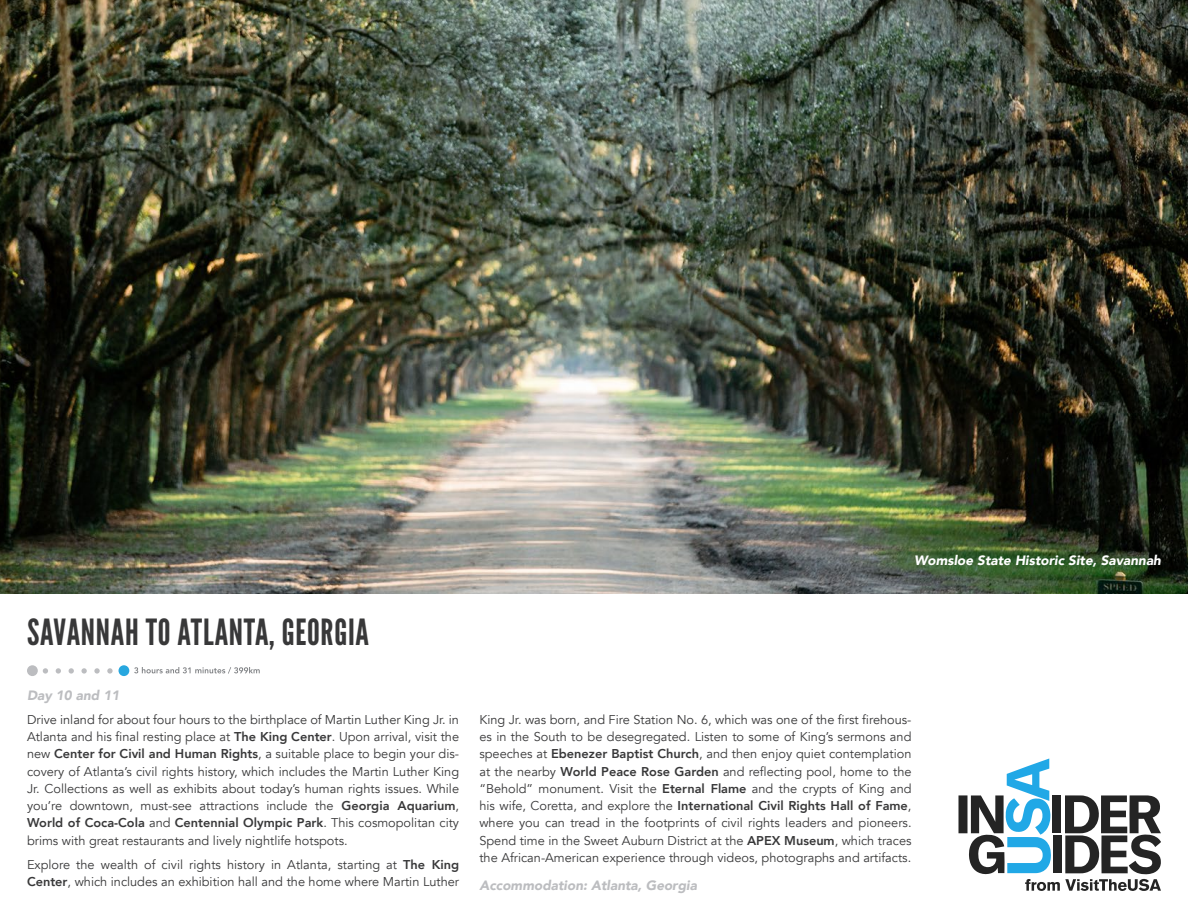
<style>
.page{position:relative;width:1188px;height:918px;background:#fff}
.page>*{position:absolute;margin:0;border:0;box-sizing:border-box;transform-origin:0 0}
.Section_Title_no_lin{font:36px "League Gothic";letter-spacing:.02em;color:#383839}
.Accommodation{font:italic 900 13.5px "Avenir";color:#bcbdc0}
.Photo_Caption{font:italic 900 13.5px "Avenir";color:#fff}
.t1{font:12.75px/17.2px "Avenir";color:#383839;text-align:justify}
.s1{font-weight:800}
</style>
<div class="page">
<img style="left:0;top:0;width:1188px;height:594px">
<svg style="left:958px;top:759px;width:203px;height:132px"></svg>
<svg style="left:43px;top:668px;width:77px;height:6px"></svg>
<div style="left:27px;top:665px;width:11px;height:11px;background:#bcbdc0;border-radius:50%"></div>
<div style="left:119px;top:665px;width:10px;height:11px;background:#28a7df;border-radius:50%"></div>
<svg style="left:134px;top:667px;width:126px;height:7px"></svg>
<p class="Photo_Caption" style="left:914px;top:549px;width:248px">Womsloe State Historic Site, Savannah</p>
<p class="Section_Title_no_lin" style="left:27px;top:611px;width:343px">SAVANNAH TO ATLANTA, GEORGIA</p>
<p class="Accommodation" style="left:27px;top:684px;width:94px">Day 10 and 11</p>
<p class="t1" style="left:27px;top:711px;width:434px">Drive inland for about four hours to the birthplace of Martin Luther King Jr. in Atlanta and his final resting place at <span class="s1">The King Center</span>. Upon arrival, visit the new <span class="s1">Center for Civil and Human Rights</span>, a suitable place to begin your dis&shy;covery of Atlanta’s civil rights history, which includes the Martin Luther King Jr. Collections as well as exhibits about today’s human rights issues. While you’re downtown, must-see attractions include the <span class="s1">Georgia Aquarium</span>, <span class="s1">World of Coca-Cola</span> and <span class="s1">Centennial Olympic Park</span>. This cosmopolitan city brims with great restaurants and lively nightlife hotspots.</p>
<p class="t1" style="left:27px;top:856px;width:434px">Explore the wealth of civil rights history in Atlanta, starting at <span class="s1">The King<br>Center</span>, which includes an exhibition hall and the home where Martin Luther</p>
<p class="t1" style="left:479px;top:711px;width:434px">King Jr. was born, and Fire Station No. 6, which was one of the first firehous&shy;es in the South to be desegregated. Listen to some of King’s sermons and speeches at <span class="s1">Ebenezer Baptist Church</span>, and then enjoy quiet contemplation at the nearby <span class="s1">World Peace Rose Garden</span> and reflecting pool, home to the “Behold” monument. Visit the <span class="s1">Eternal Flame</span> and the crypts of King and his wife, Coretta, and explore the <span class="s1">International Civil Rights Hall of Fame</span>, where you can tread in the footprints of civil rights leaders and pioneers.<br>Spend time in the Sweet Auburn District at the <span class="s1">APEX Museum</span>, which traces the African-American experience through videos, photographs and artifacts.</p>
<p class="Accommodation" style="left:479px;top:874px;width:219px">Accommodation: Atlanta, Georgia</p>
</div>
